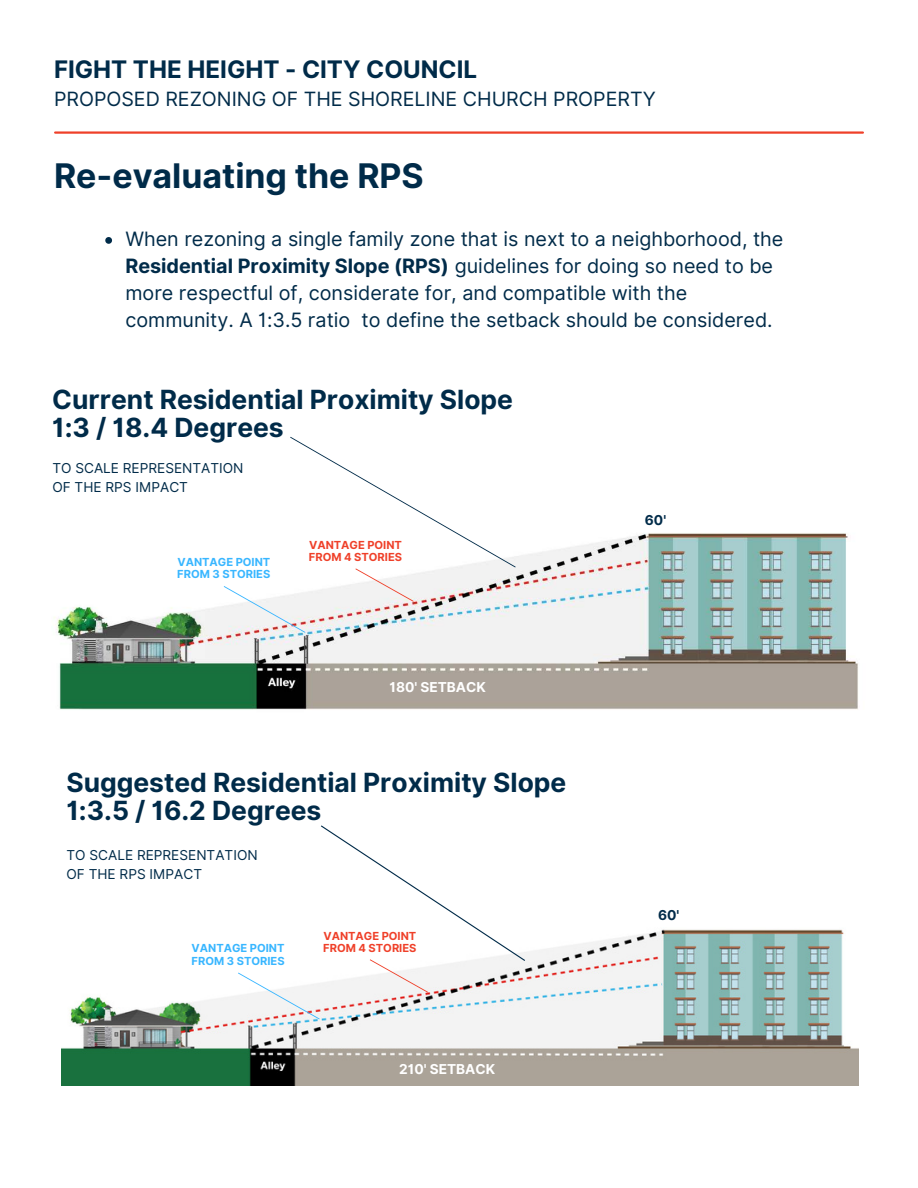
<style>
.page{position:relative;width:918px;height:1188px;background:#fff}
.page>*{position:absolute;margin:0;border:0;box-sizing:border-box;transform-origin:0 0}
.t1{font:700 33.9px "Inter";color:#002b49}
.t2{font:700 26.4px/28.2px "Inter";color:#002b49}
.t3{font:700 24.15px "Inter";color:#002b49}
.t4{font:19.8px/27px "Inter";color:#002b49}
.t5{font:19.65px "Inter";color:#002b49}
.t6{font:13.65px/19px "Inter";color:#002b49}
.t7{font:700 13.65px "Inter";color:#fff}
.t8{font:700 13.65px "Inter";color:#002b49}
.t9{font:700 11.1px/12.5px "Inter";color:#ef4029}
.t10{font:700 11.1px/12.5px "Inter";color:#38b6ff}
.s1{font-weight:700}
</style>
<div class="page">
<hr style="left:55px;top:131px;width:808px;height:3px;background:#ef4029">
<svg style="left:105px;top:237px;width:7px;height:7px"></svg>
<img style="left:54px;top:533px;width:804px;height:177px">
<svg style="left:223px;top:436px;width:294px;height:198px"></svg>
<img style="left:61px;top:929px;width:798px;height:157px">
<svg style="left:237px;top:825px;width:289px;height:195px"></svg>
<p class="t3" style="left:54px;top:55px;width:425px">FIGHT THE HEIGHT - CITY COUNCIL</p>
<p class="t5" style="left:54px;top:88px;width:603px">PROPOSED REZONING OF THE SHORELINE CHURCH PROPERTY</p>
<h1 class="t1" style="left:54px;top:155px;width:371px">Re-evaluating the RPS</h1>
<p class="t4" style="left:125px;top:225px;width:660px">When rezoning a single family zone that is next to a neighborhood, the <span class="s1">Residential Proximity Slope (RPS)</span> guidelines for doing so need to be more respectful of, considerate for, and compatible with the community. A 1:3.5 ratio to define the setback should be considered.</p>
<h2 class="t2" style="left:52px;top:385px;width:462px">Current Residential Proximity Slope<br>1:3 / 18.4 Degrees</h2>
<p class="t6" style="left:52px;top:459px;width:193px">TO SCALE REPRESENTATION<br>OF THE RPS IMPACT</p>
<p class="t10" style="left:177px;top:555px;width:95px">VANTAGE POINT<br>FROM 3 STORIES</p>
<p class="t9" style="left:309px;top:539px;width:95px">VANTAGE POINT<br>FROM 4 STORIES</p>
<p class="t7" style="left:390px;top:679px;width:98px">180' SETBACK</p>
<h2 class="t2" style="left:66px;top:768px;width:501px">Suggested Residential Proximity Slope<br>1:3.5 / 16.2 Degrees</h2>
<p class="t6" style="left:66px;top:845px;width:193px">TO SCALE REPRESENTATION<br>OF THE RPS IMPACT</p>
<p class="t9" style="left:323px;top:930px;width:94px">VANTAGE POINT</p>
<p class="t10" style="left:192px;top:942px;width:94px">VANTAGE POINT</p>
<p class="t9" style="left:323px;top:942px;width:95px">FROM 4 STORIES</p>
<p class="t10" style="left:192px;top:954px;width:95px">FROM 3 STORIES</p>
<p class="t7" style="left:399px;top:1061px;width:97px">210' SETBACK</p>
<p class="t8" style="left:645px;top:512px;width:23px">60'</p>
<p class="t8" style="left:658px;top:907px;width:23px">60'</p>
</div>
